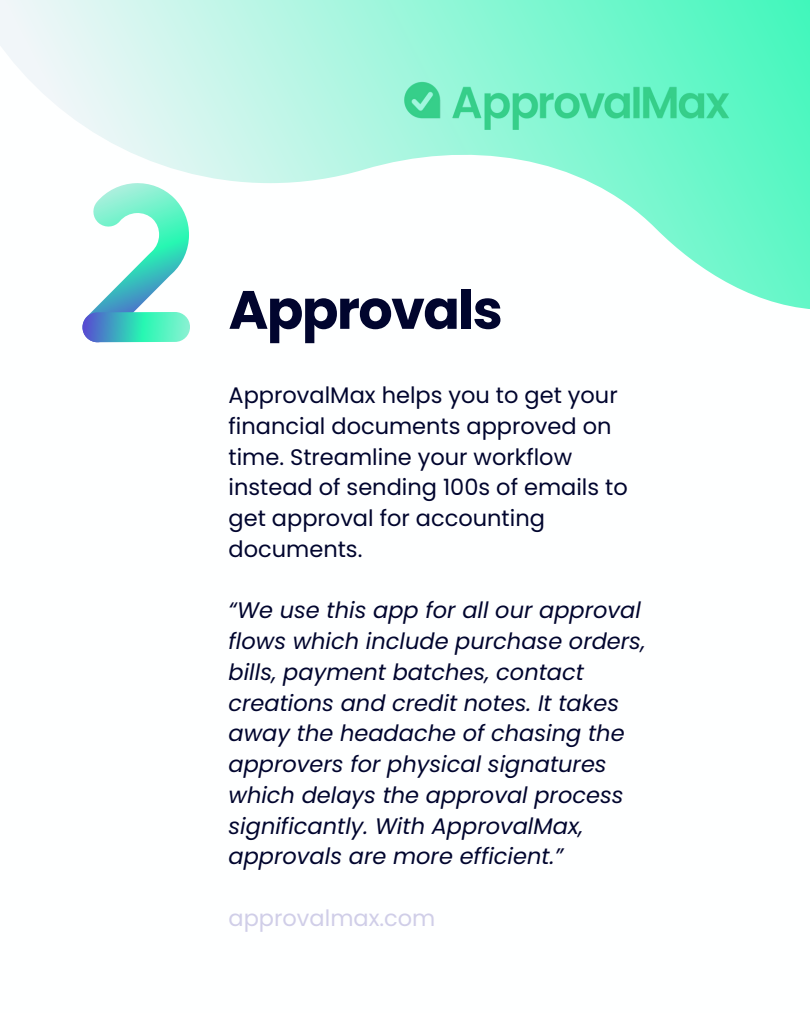
<style>
.page{position:relative;width:810px;height:1013px;background:#fff}
.page>*{position:absolute;margin:0;border:0;box-sizing:border-box;transform-origin:0 0}
.t1{font:700 53.9px "Poppins";letter-spacing:-.03em;color:#01052e}
.t2{font:italic 22.5px/30.8px "Poppins";color:#01052e}
.t3{font:22.5px/30.8px "Poppins";color:#01052e}
.t4{font:22.5px "Poppins";color:#d0cee8}
</style>
<div class="page">
<svg style="left:82px;top:310px;width:108px;height:32px"></svg>
<svg style="left:0;top:0;width:809px;height:310px"></svg>
<img style="left:405px;top:81px;width:324px;height:49px">
<p class="t1" style="left:228px;top:272px;width:275px">Approvals</p>
<p class="t3" style="left:228px;top:380px;width:400px">ApprovalMax helps you to get your financial documents approved on time. Streamline your workflow instead of sending 100s of emails to get approval for accounting documents.</p>
<p class="t2" style="left:228px;top:595px;width:418px">“We use this app for all our approval flows which include purchase orders, bills, payment batches, contact creations and credit notes. It takes away the headache of chasing the approvers for physical signatures which delays the approval process significantly. With ApprovalMax, approvals are more efficient.”</p>
<p class="t4" style="left:228px;top:902px;width:208px">approvalmax.com</p>
</div>
